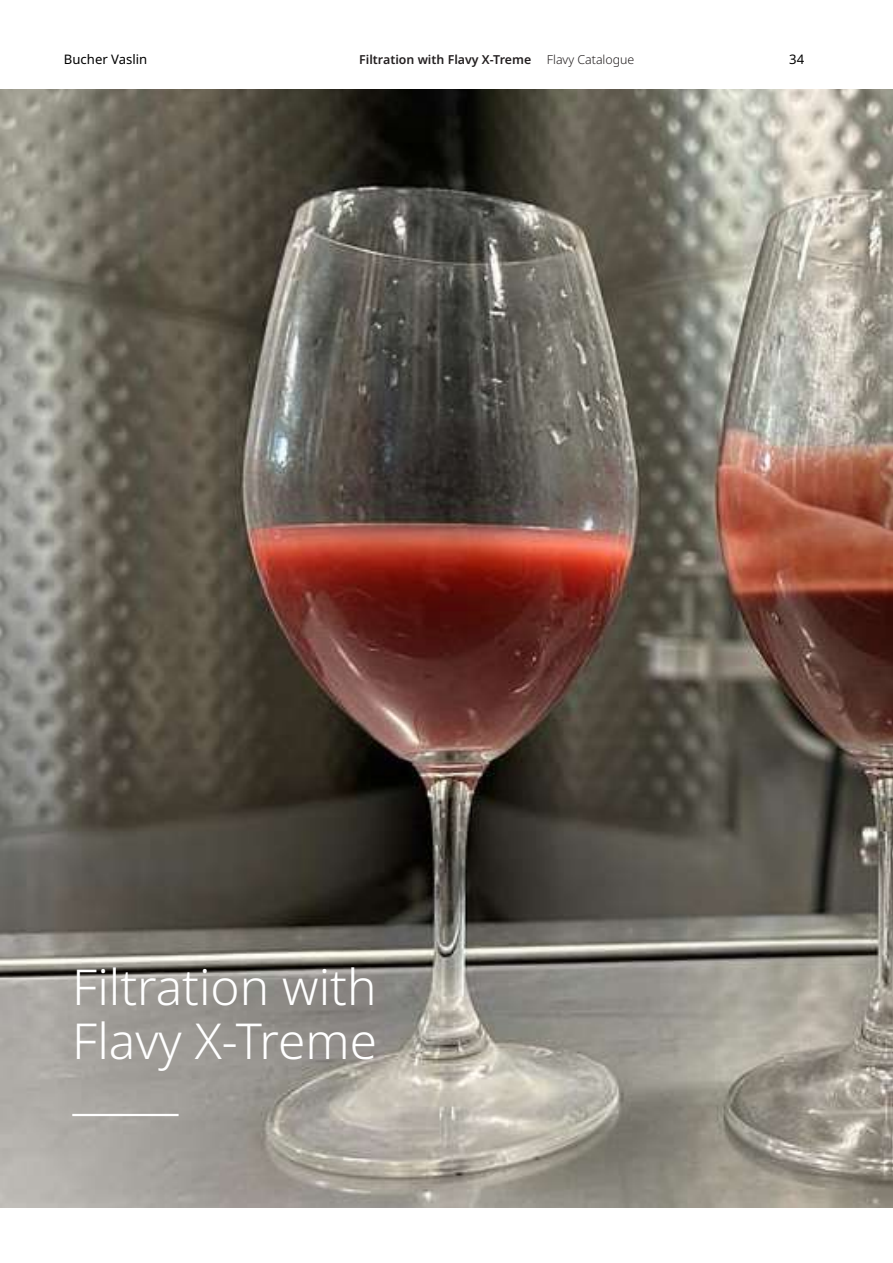
<style>
.page{position:relative;width:893px;height:1263px;background:#fff}
.page>*{position:absolute;margin:0;border:0;box-sizing:border-box;transform-origin:0 0}
.t1{font:300 49.5px/54px "Noto Sans";color:#fff}
.t2{font:13.2px "Noto Sans";color:#000}
.t3{font:600 12.3px "Noto Sans";color:#231f20}
.t4{font:300 12.3px "Noto Sans";color:#231f20}
</style>
<div class="page">
<img style="left:0;top:89px;width:893px;height:1119px">
<hr style="left:72px;top:1114px;width:107px;height:2px;background:#fff">
<p class="t2" style="left:64px;top:50px;width:85px">Bucher Vaslin</p>
<p class="t3" style="left:359px;top:51px;width:174px">Filtration with Flavy X-Treme</p>
<p class="t4" style="left:547px;top:51px;width:89px">Flavy Catalogue</p>
<p class="t2" style="left:789px;top:50px;width:17px">34</p>
<h1 class="t1" style="left:72px;top:961px;width:306px">Filtration with<br>Flavy X-Treme</h1>
</div>
